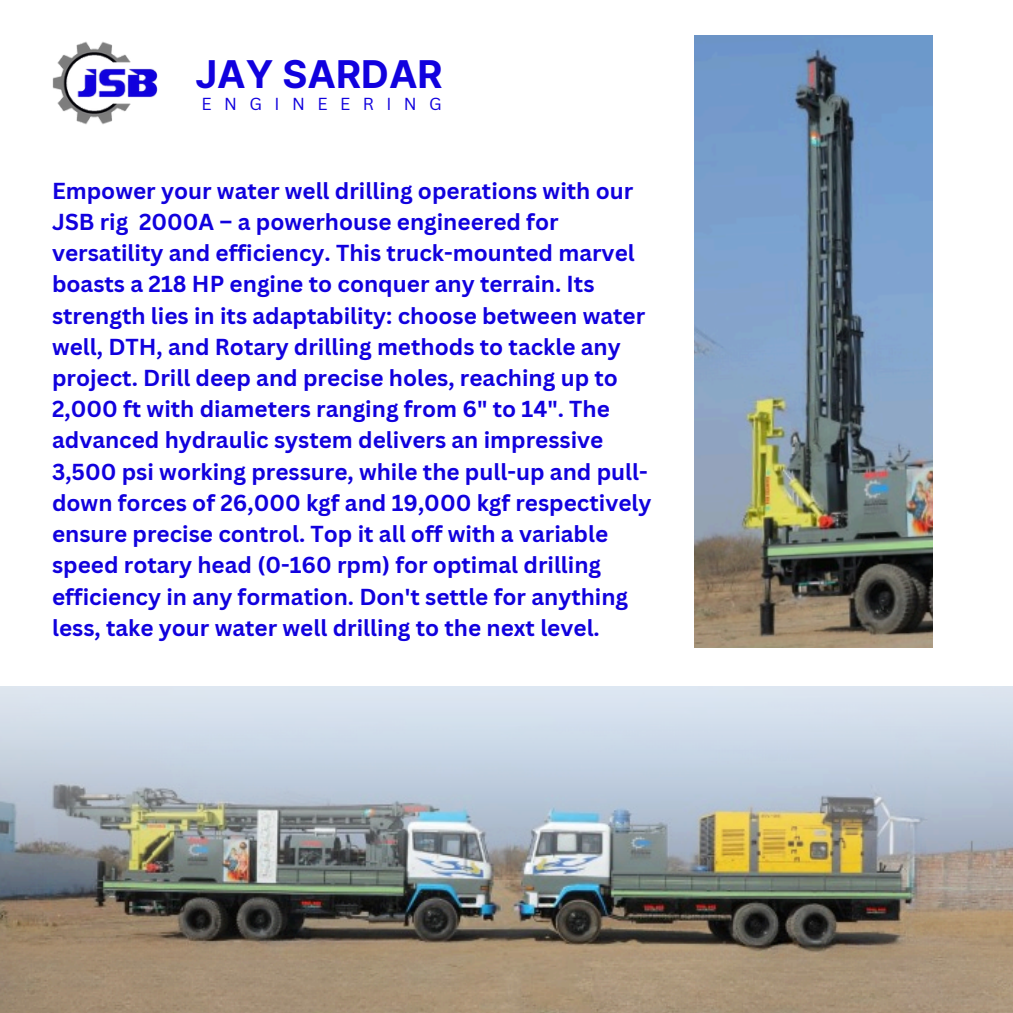
<style>
.page{position:relative;width:1013px;height:1013px;background:#fff}
.page>*{position:absolute;margin:0;border:0;box-sizing:border-box;transform-origin:0 0}
.t1{font:700 38.25px "Inter";color:#1101de}
.t2{font:700 22.5px/31.3px "Canva Sans";color:#1101de}
.t3{font:16.88px "Canva Sans";letter-spacing:.735em;color:#1101de}
</style>
<div class="page">
<img style="left:52px;top:41px;width:106px;height:84px">
<img style="left:694px;top:36px;width:238px;height:611px">
<img style="left:0;top:686px;width:1012px;height:326px">
<p class="t1" style="left:195px;top:52px;width:249px">JAY SARDAR</p>
<h2 class="t3" style="left:201px;top:92px;width:242px">ENGINEERING</h2>
<p class="t2" style="left:52px;top:174px;width:601px">Empower your water well drilling operations with our JSB rig 2000A – a powerhouse engineered for versatility and efficiency. This truck-mounted marvel boasts a 218 HP engine to conquer any terrain. Its strength lies in its adaptability: choose between water well, DTH, and Rotary drilling methods to tackle any project. Drill deep and precise holes, reaching up to 2,000 ft with diameters ranging from 6" to 14". The advanced hydraulic system delivers an impressive 3,500 psi working pressure, while the pull-up and pull&shy;down forces of 26,000 kgf and 19,000 kgf respectively ensure precise control. Top it all off with a variable speed rotary head (0-160 rpm) for optimal drilling efficiency in any formation. Don't settle for anything less, take your water well drilling to the next level.</p>
</div>
